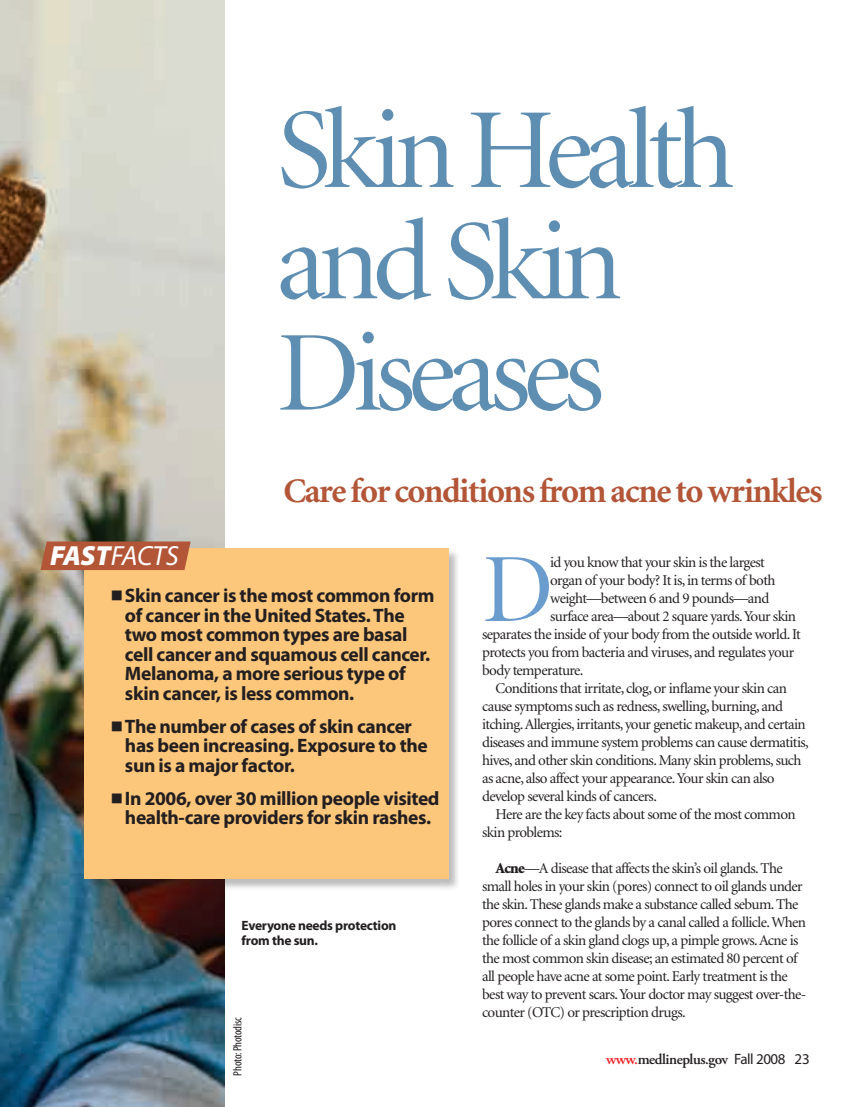
<style>
.page{position:relative;width:864px;height:1107px;background:#fff}
.page>*{position:absolute;margin:0;border:0;box-sizing:border-box;transform-origin:0 0}
.t1{font:114.3px/111.3px "Minion Display";letter-spacing:-.06em;color:#5e8eb2}
.t2{font:98.1px "Minion Display";color:#6b9cce}
.t3{font:700 34.5px "Minion";letter-spacing:-.04em;color:#b35537}
.t4{font:italic 27.75px "Myriad Pro";letter-spacing:-.01em;color:#fff}
.t5{font:700 19.5px/19.5px "Myriad Pro";letter-spacing:-.02em;color:#231f20}
.t6{font:15px/18px "Minion";letter-spacing:-.04em;color:#231f20}
.t7{font:600 15px "Adobe Garamond Pro";letter-spacing:-.03em;color:#231f20}
.t8{font:700 13.5px/15px "Myriad Pro";letter-spacing:-.02em;color:#231f20}
.t9{font:condensed 12px "Myriad Pro";letter-spacing:-.02em;color:#231f20}
.s1{font-weight:900}
.s2{font-family:"Universal Newswith Comm Pi";font-weight:400}
.s3{color:#ee1d23}
.s4{font-family:"Myriad Pro";font-weight:400}
</style>
<div class="page">
<img style="left:0;top:0;width:225px;height:1107px">
<div style="left:84px;top:548px;width:377px;height:342px;background:#231f20;opacity:.3"></div>
<div style="left:84px;top:549px;width:365px;height:330px;background:#fdc77b"></div>
<svg style="left:41px;top:541px;width:150px;height:29px;background:#b3593a"></svg>
<h1 class="t1" style="left:277px;top:99px;width:460px">Skin Health and Skin<br>Diseases</h1>
<h3 class="t3" style="left:284px;top:473px;width:540px">Care for conditions from acne to wrinkles</h3>
<h3 class="t4" style="left:50px;top:539px;width:130px"><span class="s1">FAST</span>FACTS</h3>
<h3 class="t5" style="left:125px;top:585px;width:311px;text-indent:-13px"><span class="s2">7</span> Skin cancer is the most common form of cancer in the United States. The two most common types are basal cell cancer and squamous cell cancer.<br>Melanoma, a more serious type of skin cancer, is less common.</h3>
<h3 class="t5" style="left:125px;top:716px;width:304px;text-indent:-13px"><span class="s2">7</span> The number of cases of skin cancer has been increasing. Exposure to the sun is a major factor.</h3>
<h3 class="t5" style="left:111px;top:788px;width:330px;text-align:center"><span class="s2">7</span> In 2006, over 30 million people visited health-care providers for skin rashes.</h3>
<p class="t8" style="left:242px;top:918px;width:156px">Everyone needs protection from the sun.</p>
<p class="t9" style="left:230px;top:1076px;width:60px;rotate:-90deg">Photo: Photodisc</p>
<h2 class="t2" style="left:482px;top:542px;width:73px">D</h2>
<p class="t6" style="left:550px;top:554px;width:216px">id you know that your skin is the largest</p>
<p class="t6" style="left:550px;top:572px;width:227px">organ of your body? It is, in terms of both</p>
<p class="t6" style="left:550px;top:590px;width:221px">weight—between 6 and 9 pounds—and</p>
<p class="t6" style="left:550px;top:608px;width:247px">surface area—about 2 square yards. Your skin</p>
<p class="t6" style="left:482px;top:626px;width:320px">separates the inside of your body from the outside world. It</p>
<p class="t6" style="left:482px;top:644px;width:314px">protects you from bacteria and viruses, and regulates your</p>
<p class="t6" style="left:482px;top:662px;width:103px">body temperature.</p>
<p class="t6" style="left:496px;top:680px;width:293px">Conditions that irritate, clog, or inflame your skin can</p>
<p class="t6" style="left:482px;top:698px;width:302px">cause symptoms such as redness, swelling, burning, and</p>
<p class="t6" style="left:482px;top:716px;width:325px">itching. Allergies, irritants, your genetic makeup, and certain</p>
<p class="t6" style="left:482px;top:734px;width:328px">diseases and immune system problems can cause dermatitis,</p>
<p class="t6" style="left:482px;top:752px;width:321px">hives, and other skin conditions. Many skin problems, such</p>
<p class="t6" style="left:482px;top:770px;width:294px">as acne, also affect your appearance. Your skin can also</p>
<p class="t6" style="left:482px;top:788px;width:176px">develop several kinds of cancers.</p>
<p class="t6" style="left:496px;top:806px;width:301px">Here are the key facts about some of the most common</p>
<p class="t6" style="left:482px;top:824px;width:82px">skin problems:</p>
<p class="t6" style="left:482px;top:860px;width:326px;text-indent:14px"><span class="s1">Acne</span>—A disease that affects the skin’s oil glands. The small holes in your skin (pores) connect to oil glands under the skin. These glands make a substance called sebum. The pores connect to the glands by a canal called a follicle. When the follicle of a skin gland clogs up, a pimple grows. Acne is the most common skin disease; an estimated 80 percent of all people have acne at some point. Early treatment is the best way to prevent scars. Your doctor may suggest over-the&shy;counter (OTC) or prescription drugs.</p>
<p class="t7" style="left:606px;top:1051px;width:205px"><span class="s3">www.</span>medlineplus.gov <span class="s4">Fall 2008 23</span></p>
</div>
